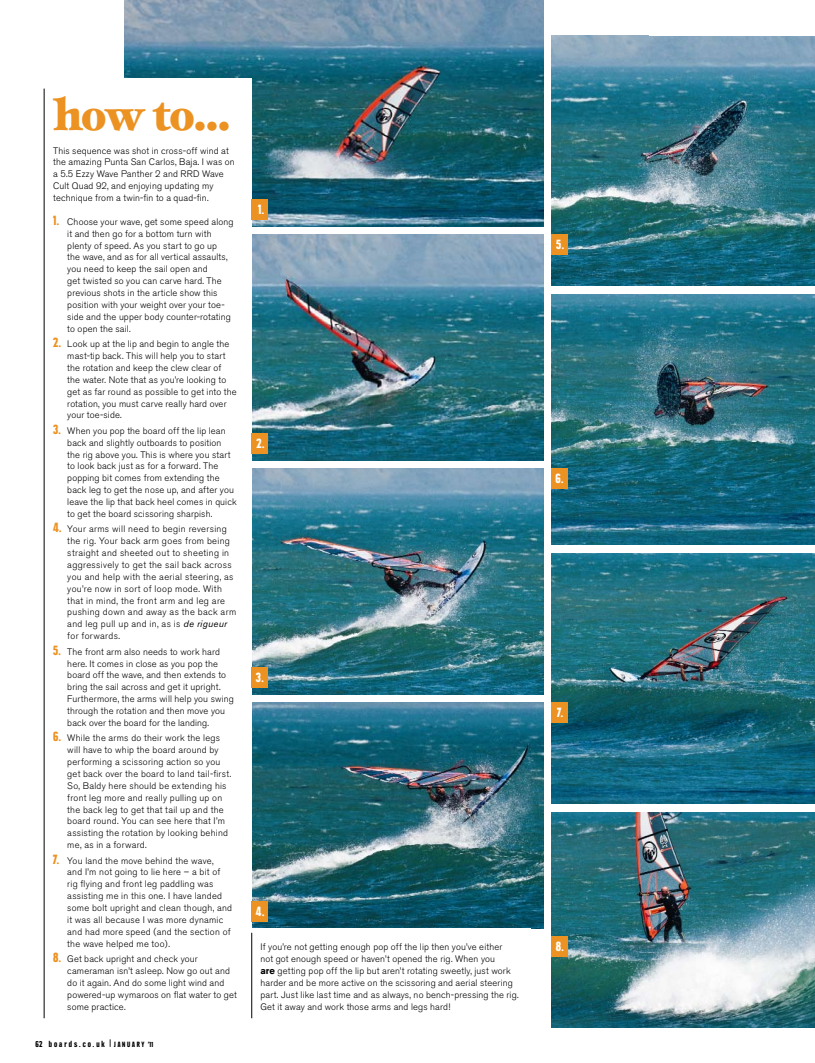
<style>
.page{position:relative;width:815px;height:1063px;background:#fff}
.page>*{position:absolute;margin:0;border:0;box-sizing:border-box;transform-origin:0 0}
.t1{font:900 46.5px "Esprit";color:#ec9222}
.t2{font:900 condensed 13.75px "Plak";color:#fff}
.t3{font:300 9.38px/11.9px "Akzidenz Grotesk BE";letter-spacing:.02em;color:#000}
.t4{font:900 condensed 8.75px "Plak";letter-spacing:.22em;color:#000}
.s1{font-family:"Plak";font-weight:900;font-stretch:condensed;font-size:13.75px;color:#ec9222}
.s2{font-weight:400;font-style:italic}
.s3{font-weight:700}
.s4{font-size:7.5px}
</style>
<div class="page">
<img style="left:124px;top:0;width:420px;height:226px">
<img style="left:252px;top:468px;width:292px;height:226px">
<img style="left:252px;top:234px;width:292px;height:226px">
<img style="left:252px;top:702px;width:292px;height:226px">
<img style="left:551px;top:35px;width:264px;height:251px">
<img style="left:551px;top:554px;width:264px;height:250px">
<img style="left:551px;top:294px;width:264px;height:251px">
<img style="left:551px;top:813px;width:264px;height:215px">
<div style="left:35px;top:78px;width:217px;height:950px;background:#fff"></div>
<hr style="left:44px;top:89px;width:1px;height:929px;background:#000">
<hr style="left:252px;top:933px;width:1px;height:85px;background:#000">
<div style="left:252px;top:199px;width:16px;height:20px;background:#ec9222"></div>
<div style="left:551px;top:235px;width:16px;height:20px;background:#ec9222"></div>
<div style="left:252px;top:433px;width:16px;height:20px;background:#ec9222"></div>
<div style="left:551px;top:469px;width:16px;height:20px;background:#ec9222"></div>
<div style="left:252px;top:667px;width:16px;height:20px;background:#ec9222"></div>
<div style="left:551px;top:703px;width:16px;height:20px;background:#ec9222"></div>
<div style="left:252px;top:901px;width:16px;height:20px;background:#ec9222"></div>
<div style="left:551px;top:937px;width:16px;height:20px;background:#ec9222"></div>
<h1 class="t1" style="left:52px;top:85px;width:181px">how to...</h1>
<p class="t3" style="left:53px;top:145px;width:183px">This sequence was shot in cross-off wind at the amazing Punta San Carlos, Baja. I was on a 5.5 Ezzy Wave Panther 2 and RRD Wave Cult Quad 92, and enjoying updating my technique from a twin-fin to a quad-fin.</p>
<p class="t3" style="left:67px;top:216px;width:168px;text-indent:-14px"><span class="s1">1.</span> Choose your wave, get some speed along it and then go for a bottom turn with plenty of speed. As you start to go up<br>the wave, and as for all vertical assaults, you need to keep the sail open and<br>get twisted so you can carve hard. The previous shots in the article show this position with your weight over your toe&shy;side and the upper body counter-rotating to open the sail.</p>
<p class="t3" style="left:67px;top:338px;width:171px;text-indent:-14px"><span class="s1">2.</span> Look up at the lip and begin to angle the mast-tip back. This will help you to start the rotation and keep the clew clear of<br>the water. Note that as you’re looking to get as far round as possible to get into the rotation, you must carve really hard over your toe-side.</p>
<p class="t3" style="left:67px;top:425px;width:171px;text-indent:-14px"><span class="s1">3.</span> When you pop the board off the lip lean back and slightly outboards to position<br>the rig above you. This is where you start to look back just as for a forward. The popping bit comes from extending the back leg to get the nose up, and after you leave the lip that back heel comes in quick to get the board scissoring sharpish.</p>
<p class="t3" style="left:67px;top:523px;width:170px;text-indent:-14px"><span class="s1">4.</span> Your arms will need to begin reversing the rig. Your back arm goes from being straight and sheeted out to sheeting in aggressively to get the sail back across you and help with the aerial steering, as you’re now in sort of loop mode. With that in mind, the front arm and leg are pushing down and away as the back arm and leg pull up and in, as is <span class="s2">de rigueur </span>for forwards.</p>
<p class="t3" style="left:67px;top:646px;width:168px;text-indent:-14px"><span class="s1">5.</span> The front arm also needs to work hard here. It comes in close as you pop the board off the wave, and then extends to bring the sail across and get it upright.<br>Furthermore, the arms will help you swing through the rotation and then move you back over the board for the landing.</p>
<p class="t3" style="left:67px;top:732px;width:165px;text-indent:-14px"><span class="s1">6.</span> While the arms do their work the legs will have to whip the board around by performing a scissoring action so you get back over the board to land tail-first.<br>So, Baldy here should be extending his front leg more and really pulling up on the back leg to get that tail up and the board round. You can see here that I’m assisting the rotation by looking behind me, as in a forward.</p>
<p class="t3" style="left:67px;top:855px;width:166px;text-indent:-14px"><span class="s1">7.</span> You land the move behind the wave,<br>and I’m not going to lie here – a bit of rig flying and front leg paddling was assisting me in this one. I have landed some bolt upright and clean though, and it was all because I was more dynamic and had more speed (and the section of the wave helped me too).</p>
<p class="t3" style="left:67px;top:953px;width:171px;text-indent:-14px"><span class="s1">8.</span> Get back upright and check your cameraman isn’t asleep. Now go out and do it again. And do some light wind and powered-up wymaroos on flat water to get some practice.</p>
<p class="t3" style="left:260px;top:941px;width:260px">If you’re not getting enough pop off the lip then you’ve either<br>not got enough speed or haven’t opened the rig. When you<br><span class="s3">are</span> getting pop off the lip but aren’t rotating sweetly, just work harder and be more active on the scissoring and aerial steering part. Just like last time and as always, no bench-pressing the rig.<br>Get it away and work those arms and legs hard!</p>
<h2 class="t2" style="left:258px;top:201px;width:7px">1.</h2>
<h2 class="t2" style="left:257px;top:435px;width:9px">2.</h2>
<h2 class="t2" style="left:256px;top:669px;width:9px">3.</h2>
<h2 class="t2" style="left:256px;top:903px;width:10px">4.</h2>
<p class="t4" style="left:35px;top:1038px;width:119px">62 boards.co.uk <span class="s4">| JANUARY ’11</span></p>
<h2 class="t2" style="left:556px;top:236px;width:9px">5.</h2>
<h2 class="t2" style="left:555px;top:470px;width:10px">6.</h2>
<h2 class="t2" style="left:557px;top:704px;width:8px">7.</h2>
<h2 class="t2" style="left:556px;top:938px;width:10px">8.</h2>
</div>
